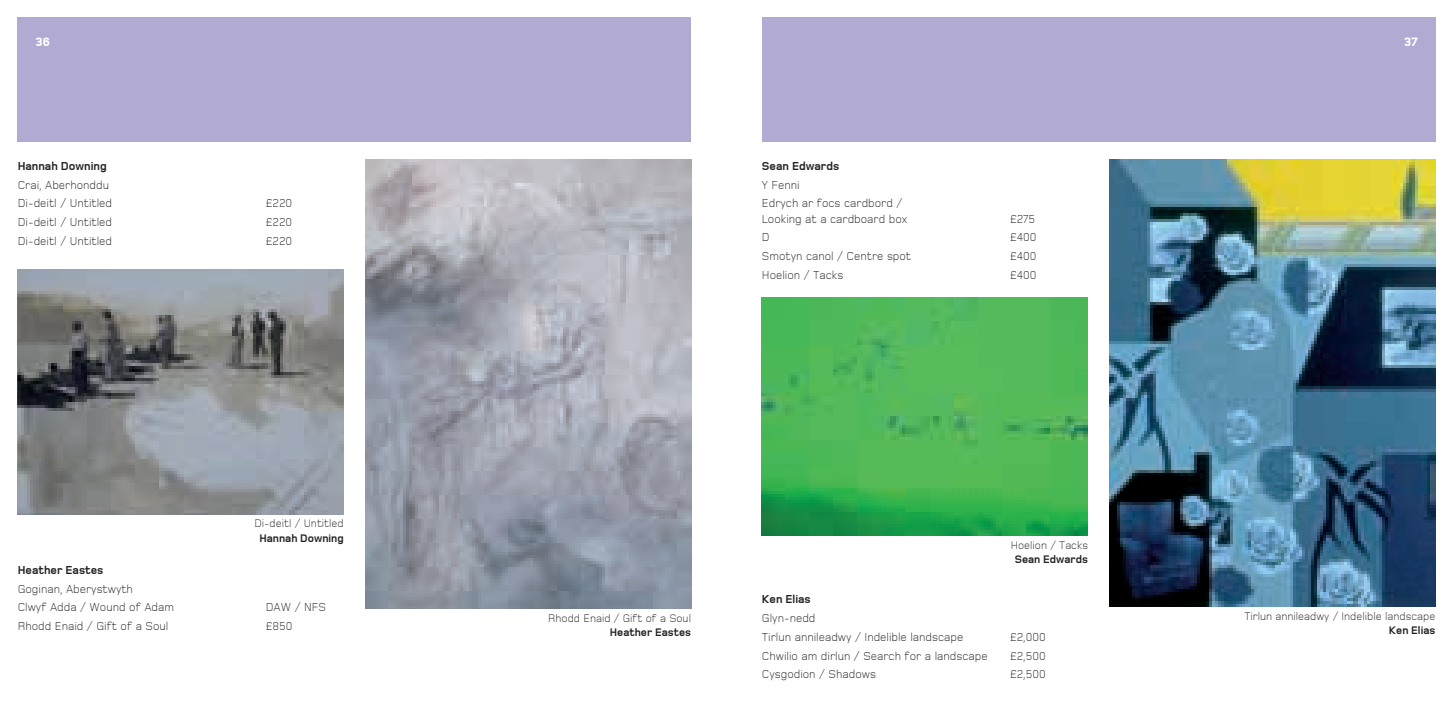
<style>
.page{position:relative;width:1453px;height:709px;background:#fff}
.page>*{position:absolute;margin:0;border:0;box-sizing:border-box;transform-origin:0 0}
.t1{font:800 12.5px "Foundry Monoline";color:#fff}
.t2{font:300 11.88px/18.6px "Foundry Monoline";color:#231f20}
.t3{font:700 11.88px "Foundry Monoline";color:#231f20}
.t4{font:300 11.25px "Foundry Monoline";color:#231f20}
.t5{font:700 11.25px "Foundry Monoline";color:#231f20}
</style>
<div class="page">
<div style="left:762px;top:18px;width:673px;height:124px;background:#b1abd3"></div>
<div style="left:18px;top:18px;width:673px;height:124px;background:#b1abd3"></div>
<img style="left:18px;top:269px;width:326px;height:245px">
<img style="left:365px;top:159px;width:326px;height:449px">
<img style="left:762px;top:298px;width:326px;height:237px">
<img style="left:1109px;top:159px;width:326px;height:447px">
<p class="t1" style="left:35px;top:35px;width:16px">36</p>
<p class="t1" style="left:1404px;top:35px;width:15px">37</p>
<p class="t3" style="left:18px;top:159px;width:91px">Hannah Downing</p>
<p class="t2" style="left:18px;top:175px;width:96px">Crai, Aberhonddu<br>Di-deitl / Untitled</p>
<p class="t2" style="left:266px;top:194px;width:28px">£220</p>
<p class="t2" style="left:18px;top:213px;width:96px">Di-deitl / Untitled</p>
<p class="t2" style="left:266px;top:213px;width:28px">£220</p>
<p class="t2" style="left:18px;top:231px;width:96px">Di-deitl / Untitled</p>
<p class="t2" style="left:266px;top:231px;width:28px">£220</p>
<p class="t3" style="left:18px;top:563px;width:87px">Heather Eastes</p>
<p class="t2" style="left:18px;top:579px;width:158px">Goginan, Aberystwyth<br>Clwyf Adda / Wound of Adam</p>
<p class="t4" style="left:254px;top:517px;width:91px">Di-deitl / Untitled</p>
<p class="t5" style="left:259px;top:532px;width:86px">Hannah Downing</p>
<p class="t2" style="left:266px;top:598px;width:62px">DAW / NFS</p>
<p class="t2" style="left:18px;top:616px;width:152px">Rhodd Enaid / Gift of a Soul</p>
<p class="t2" style="left:266px;top:616px;width:28px">£850</p>
<p class="t3" style="left:762px;top:159px;width:79px">Sean Edwards</p>
<p class="t2" style="left:762px;top:175px;width:142px">Y Fenni<br>Edrych ar focs cardbord /</p>
<p class="t2" style="left:762px;top:209px;width:147px">Looking at a cardboard box</p>
<p class="t2" style="left:1010px;top:209px;width:27px">£275</p>
<p class="t2" style="left:762px;top:228px;width:9px">D</p>
<p class="t2" style="left:1010px;top:228px;width:28px">£400</p>
<p class="t2" style="left:762px;top:246px;width:151px">Smotyn canol / Centre spot</p>
<p class="t2" style="left:1010px;top:246px;width:28px">£400</p>
<p class="t2" style="left:762px;top:265px;width:83px">Hoelion / Tacks</p>
<p class="t2" style="left:1010px;top:265px;width:28px">£400</p>
<p class="t4" style="left:548px;top:612px;width:144px">Rhodd Enaid / Gift of a Soul</p>
<p class="t5" style="left:610px;top:626px;width:83px">Heather Eastes</p>
<p class="t3" style="left:762px;top:593px;width:50px">Ken Elias</p>
<p class="t2" style="left:762px;top:609px;width:203px">Glyn-nedd<br>Tirlun annileadwy / Indelible landscape</p>
<p class="t4" style="left:1011px;top:539px;width:79px">Hoelion / Tacks</p>
<p class="t5" style="left:1015px;top:553px;width:75px">Sean Edwards</p>
<p class="t2" style="left:1010px;top:627px;width:37px">£2,000</p>
<p class="t2" style="left:762px;top:646px;width:227px">Chwilio am dirlun / Search for a landscape</p>
<p class="t2" style="left:1010px;top:646px;width:37px">£2,500</p>
<p class="t2" style="left:762px;top:665px;width:116px">Cysgodion / Shadows</p>
<p class="t2" style="left:1010px;top:665px;width:37px">£2,500</p>
<p class="t4" style="left:1244px;top:609px;width:192px">Tirlun annileadwy / Indelible landscape</p>
<p class="t5" style="left:1389px;top:624px;width:48px">Ken Elias</p>
</div>
